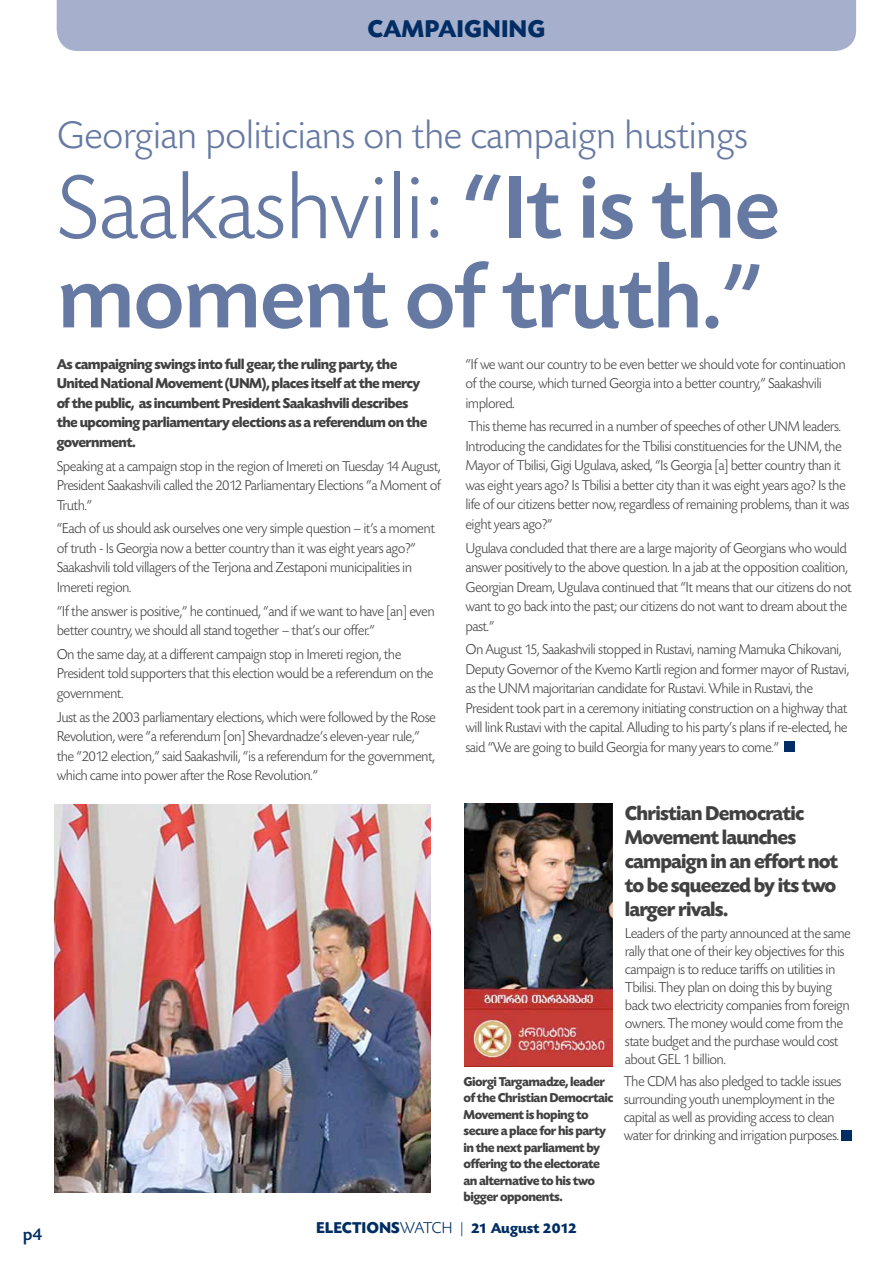
<style>
.page{position:relative;width:893px;height:1263px;background:#fff}
.page>*{position:absolute;margin:0;border:0;box-sizing:border-box;transform-origin:0 0}
.t1{font:500 94.2px/89.7px "Today CP";letter-spacing:-.02em;color:#6679a3}
.t2{font:300 40.35px "Today CP";letter-spacing:-.02em;color:#6679a3}
.t3{font:700 25.5px "Today CP";color:#002d63}
.t4{font:700 21px/24px "Today CP";letter-spacing:-.04em;color:#414142}
.t5{font:500 18px "Today CP";color:#002d63}
.t6{font:300 15px/19.5px "Today CP";letter-spacing:-.04em;color:#414142}
.t7{font:700 15px/19.5px "Today CP";letter-spacing:-.04em;color:#414142}
.t8{font:700 15px "Today CP";color:#002d63}
.t9{font:700 13.5px/16.5px "Today CP";letter-spacing:-.04em;color:#414142}
.s1{font-weight:300}
.s2{font-size:16.5px}
.s3{font-weight:300;font-size:16.5px}
</style>
<div class="page">
<div style="left:784px;top:742px;width:10px;height:10px;background:#002d63"></div>
<div style="left:57px;top:0;width:799px;height:51px;background:#a6b0cc"></div>
<img style="left:55px;top:805px;width:376px;height:388px">
<img style="left:465px;top:804px;width:147px;height:263px">
<div style="left:841px;top:1130px;width:10px;height:10px;background:#002d63"></div>
<h3 class="t3" style="left:367px;top:15px;width:175px">campaigning</h3>
<p class="t5" style="left:23px;top:1224px;width:21px">p4</p>
<h2 class="t2" style="left:57px;top:114px;width:693px">Georgian politicians on the campaign hustings</h2>
<h1 class="t1" style="left:57px;top:165px;width:725px"><span class="s1">Saakashvili:</span> “It is the moment of truth.”</h1>
<p class="t7" style="left:57px;top:355px;width:372px">As campaigning swings into full gear, the ruling party, the United National Movement (UNM), places itself at the mercy of the public, as incumbent President Saakashvili describes the upcoming parliamentary elections as a referendum on the government.</p>
<p class="t6" style="left:57px;top:457px;width:386px;text-align:justify">Speaking at a campaign stop in the region of Imereti on Tuesday 14 August, President Saakashvili called the 2012 Parliamentary Elections “a Moment of Truth.”</p>
<p class="t6" style="left:57px;top:519px;width:380px">“Each of us should ask ourselves one very simple question – it’s a moment of truth - Is Georgia now a better country than it was eight years ago?” Saakashvili told villagers of the Terjona and Zestaponi municipalities in Imereti region.</p>
<p class="t6" style="left:57px;top:602px;width:380px">“If the answer is positive,” he continued, “and if we want to have [an] even better country, we should all stand together – that’s our offer.”</p>
<p class="t6" style="left:57px;top:645px;width:378px">On the same day, at a different campaign stop in Imereti region, the<br>President told supporters that this election would be a referendum on the government.</p>
<p class="t6" style="left:57px;top:708px;width:381px">Just as the 2003 parliamentary elections, which were followed by the Rose Revolution, were “a referendum [on] Shevardnadze’s eleven-year rule,” the “2012 election,” said Saakashvili, “is a referendum for the government, which came into power after the Rose Revolution.”</p>
<p class="t6" style="left:465px;top:355px;width:382px">“If we want our country to be even better we should vote for continuation of the course, which turned Georgia into a better country,” Saakashvili implored.</p>
<p class="t6" style="left:465px;top:417px;width:386px">This theme has recurred in a number of speeches of other UNM leaders.<br>Introducing the candidates for the Tbilisi constituencies for the UNM, the Mayor of Tbilisi, Gigi Ugulava, asked, “Is Georgia [a] better country than it was eight years ago? Is Tbilisi a better city than it was eight years ago? Is the life of our citizens better now, regardless of remaining problems, than it was eight years ago?”</p>
<p class="t6" style="left:465px;top:539px;width:388px">Ugulava concluded that there are a large majority of Georgians who would answer positively to the above question. In a jab at the opposition coalition, Georgian Dream, Ugulava continued that “It means that our citizens do not want to go back into the past; our citizens do not want to dream about the past.”</p>
<p class="t6" style="left:465px;top:640px;width:385px">On August 15, Saakashvili stopped in Rustavi, naming Mamuka Chikovani, Deputy Governor of the Kvemo Kartli region and former mayor of Rustavi, as the UNM majoritarian candidate for Rustavi. While in Rustavi, the President took part in a ceremony initiating construction on a highway that will link Rustavi with the capital. Alluding to his party’s plans if re-elected, he said “We are going to build Georgia for many years to come.”</p>
<p class="t9" style="left:463px;top:1073px;width:151px">Giorgi Targamadze, leader of the Christian Democrtaic<br>Movement is hoping to secure a place for his party in the next parliament by offering to the electorate an alternative to his two bigger opponents.</p>
<h3 class="t4" style="left:625px;top:801px;width:215px">Christian Democratic<br>Movement launches campaign in an effort not to be squeezed by its two larger rivals.</h3>
<p class="t6" style="left:625px;top:925px;width:228px;line-height:18px">Leaders of the party announced at the same rally that one of their key objectives for this campaign is to reduce tariffs on utilities in Tbilisi. They plan on doing this by buying back two electricity companies from foreign owners. The money would come from the state budget and the purchase would cost about GEL 1 billion.</p>
<p class="t6" style="left:624px;top:1073px;width:220px;line-height:18px">The CDM has also pledged to tackle issues surrounding youth unemployment in the capital as well as providing access to clean water for drinking and irrigation purposes.</p>
<p class="t8" style="left:316px;top:1219px;width:262px"><span class="s2">Elections</span><span class="s3">Watch |</span> 21 August 2012</p>
</div>
